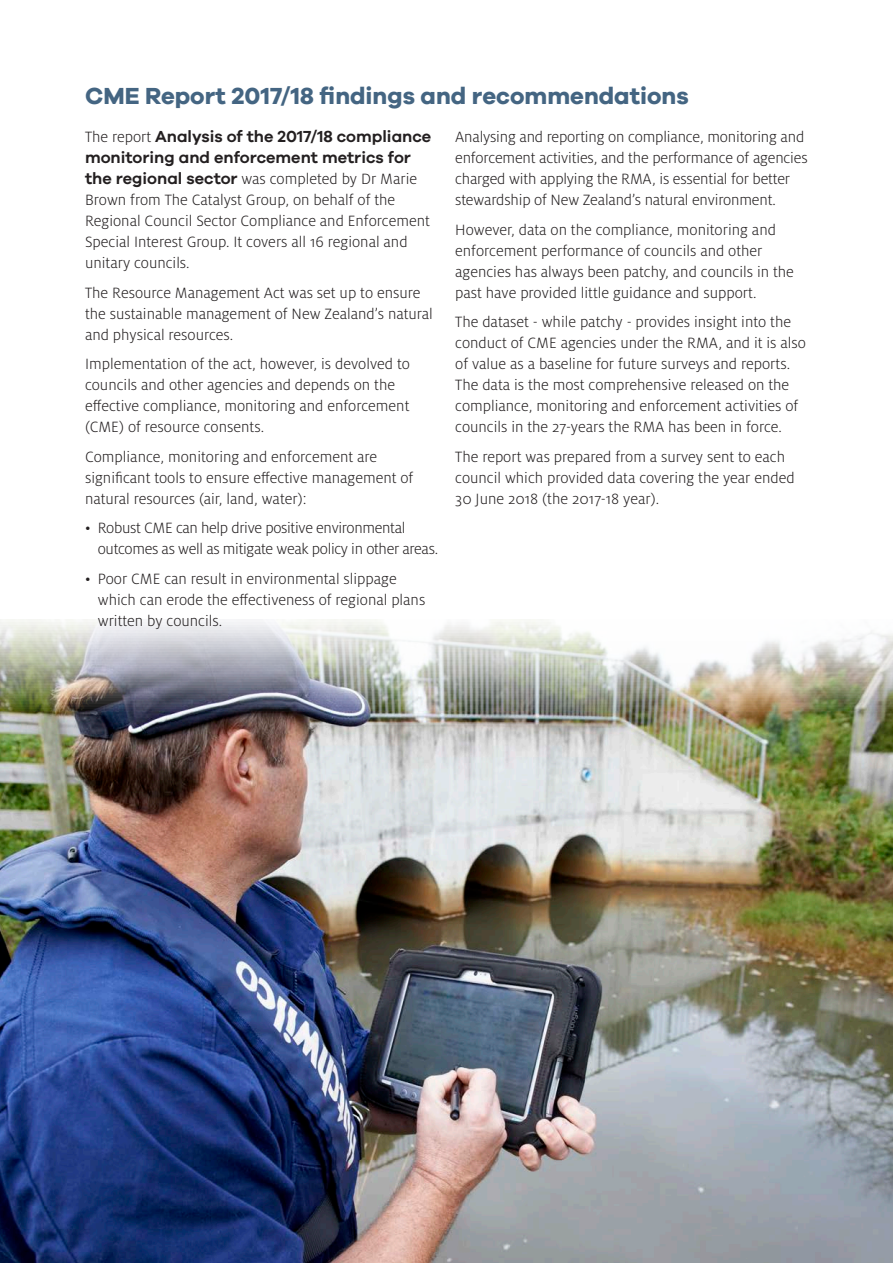
<style>
.page{position:relative;width:893px;height:1263px;background:#fff}
.page>*{position:absolute;margin:0;border:0;box-sizing:border-box;transform-origin:0 0}
.t1{font:700 24px "Galano Grotesque";color:#446582}
.Paragraph_Style_1{font:300 16.5px/21px "Milo Pro";color:#231f20}
.Paragraph_Style_1-2{font:300 16.5px/21px "Milo Pro";letter-spacing:-.02em;color:#231f20}
.s1{font-family:"Galano Grotesque";font-weight:600}
</style>
<div class="page">
<img style="left:0;top:619px;width:893px;height:644px">
<p class="t1" style="left:85px;top:81px;width:605px">CME Report 2017/18 findings and recommendations</p>
<p class="Paragraph_Style_1" style="left:85px;top:127px;width:348px">The report <span class="s1">Analysis of the 2017/18 compliance monitoring and enforcement metrics for the regional sector</span> was completed by Dr Marie Brown from The Catalyst Group, on behalf of the Regional Council Sector Compliance and Enforcement Special Interest Group. It covers all 16 regional and unitary councils.</p>
<p class="Paragraph_Style_1" style="left:85px;top:282px;width:349px">The Resource Management Act was set up to ensure the sustainable management of New Zealand’s natural and physical resources.</p>
<p class="Paragraph_Style_1" style="left:85px;top:354px;width:326px">Implementation of the act, however, is devolved to councils and other agencies and depends on the effective compliance, monitoring and enforcement (CME) of resource consents.</p>
<p class="Paragraph_Style_1" style="left:85px;top:446px;width:330px">Compliance, monitoring and enforcement are significant tools to ensure effective management of natural resources (air, land, water):</p>
<p class="Paragraph_Style_1-2" style="left:98px;top:518px;width:342px;text-indent:-13px">• Robust CME can help drive positive environmental outcomes as well as mitigate weak policy in other areas.</p>
<p class="Paragraph_Style_1" style="left:98px;top:568px;width:329px;text-indent:-13px">• Poor CME can result in environmental slippage which can erode the effectiveness of regional plans written by councils.</p>
<p class="Paragraph_Style_1" style="left:455px;top:127px;width:354px">Analysing and reporting on compliance, monitoring and enforcement activities, and the performance of agencies charged with applying the RMA, is essential for better stewardship of New Zealand’s natural environment.</p>
<p class="Paragraph_Style_1" style="left:455px;top:219px;width:340px">However, data on the compliance, monitoring and enforcement performance of councils and other agencies has always been patchy, and councils in the past have provided little guidance and support.</p>
<p class="Paragraph_Style_1" style="left:455px;top:312px;width:352px">The dataset - while patchy - provides insight into the conduct of CME agencies under the RMA, and it is also of value as a baseline for future surveys and reports.<br>The data is the most comprehensive released on the compliance, monitoring and enforcement activities of councils in the 27-years the RMA has been in force.</p>
<p class="Paragraph_Style_1" style="left:455px;top:446px;width:341px">The report was prepared from a survey sent to each council which provided data covering the year ended<br>30 June 2018 (the 2017-18 year).</p>
</div>
